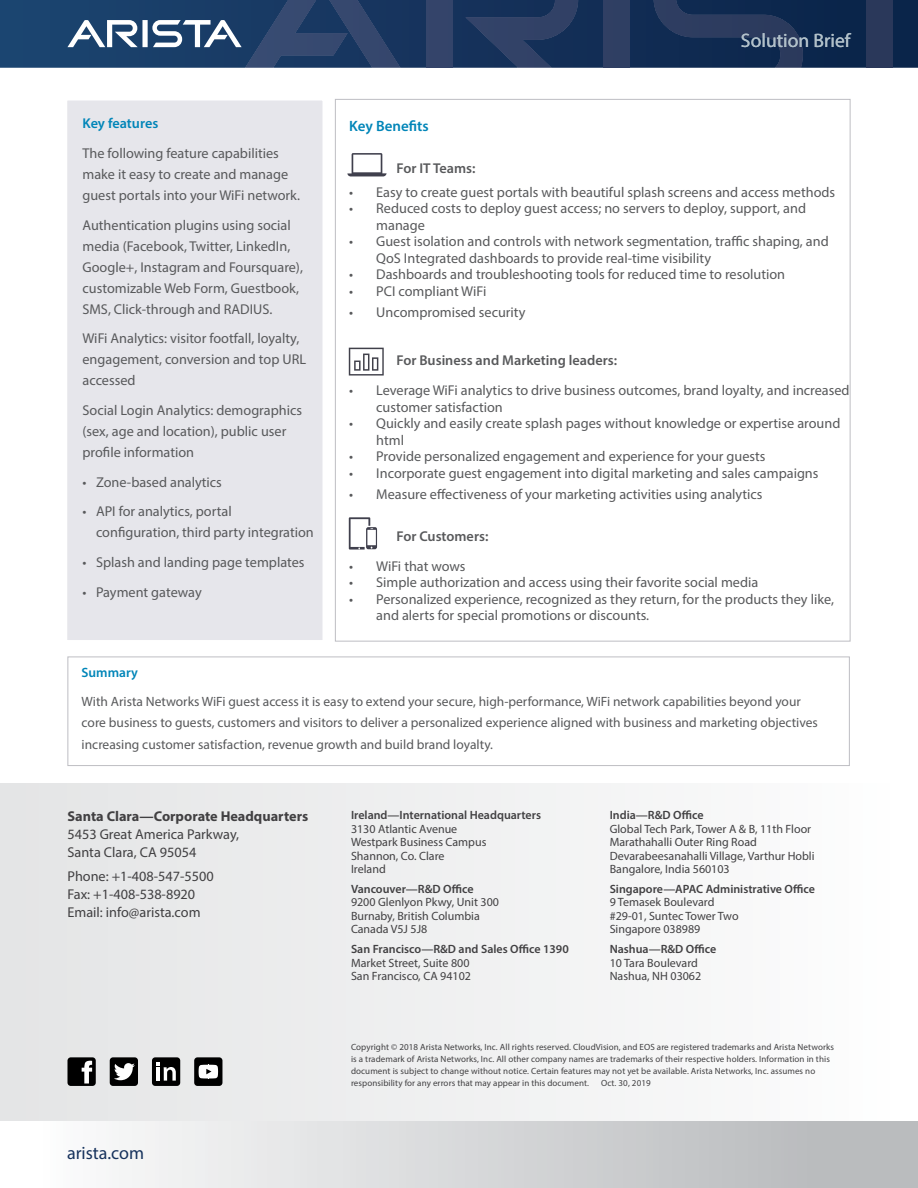
<style>
.page{position:relative;width:918px;height:1188px;background:#fff}
.page>*{position:absolute;margin:0;border:0;box-sizing:border-box;transform-origin:0 0}
.t1{font:19.5px "Myriad Pro";color:#b1c0c9}
.t2{font:18px "Myriad Pro";color:#16325c}
.t3{font:600 15px "Myriad Pro";color:#0085b8}
.t4{font:14.25px/21px "Myriad Pro";color:#58595b}
.t5{font:14.25px/18px "Myriad Pro";color:#414042}
.t6{font:600 14.25px "Myriad Pro";color:#58595b}
.t7{font:700 14.25px "Myriad Pro";color:#414042}
.t8{font:600 14.25px "Myriad Pro";letter-spacing:-.005em;color:#0085b8}
.t9{font:13.5px/21px "Myriad Pro";color:#58595b}
.t10{font:600 13.5px "Myriad Pro";color:#0085b8}
.t11{font:12px/13.5px "Myriad Pro";color:#414042}
.t12{font:600 12px "Myriad Pro";color:#414042}
.t13{font:9px/12px "Myriad Pro";letter-spacing:.01em;color:#414042}
</style>
<div class="page">
<svg style="left:0;top:0;width:918px;height:68px;background:#13325a"></svg>
<div style="left:426px;top:0;width:26px;height:68px;background:#34446a"></div>
<svg style="left:465px;top:0;width:113px;height:68px;background:#22385f"></svg>
<svg style="left:67px;top:0;width:333px;height:68px;background:#334f75"></svg>
<div style="left:604px;top:0;width:26px;height:68px;background:#2f3f63"></div>
<svg style="left:654px;top:0;width:149px;height:68px;background:#1a3156"></svg>
<div style="left:867px;top:0;width:26px;height:68px;background:#2a385a"></div>
<div style="left:0;top:1120px;width:918px;height:68px;background:linear-gradient(to right,#fff,#b3b5b7)"></div>
<div style="left:0;top:783px;width:918px;height:337px;background:linear-gradient(to right,#e3e4e5,#fdfefe)"></div>
<div style="left:67px;top:1057px;width:29px;height:29px;background:#000;border-radius:3px"></div>
<div style="left:110px;top:1057px;width:28px;height:29px;background:#000;border-radius:3px"></div>
<div style="left:152px;top:1057px;width:28px;height:29px;background:#000;border-radius:3px"></div>
<div style="left:194px;top:1057px;width:28px;height:29px;background:#000;border-radius:3px"></div>
<svg style="left:82px;top:1060px;width:10px;height:24px"></svg>
<svg style="left:114px;top:1063px;width:21px;height:17px"></svg>
<svg style="left:157px;top:1063px;width:19px;height:18px"></svg>
<svg style="left:199px;top:1065px;width:19px;height:14px"></svg>
<div style="left:66px;top:99px;width:258px;height:543px;background:#e6e6eb;border:2px solid #fff"></div>
<svg style="left:349px;top:348px;width:35px;height:28px"></svg>
<svg style="left:349px;top:517px;width:28px;height:33px"></svg>
<svg style="left:347px;top:153px;width:40px;height:23px"></svg>
<div style="left:68px;top:657px;width:782px;height:109px;border:1px solid #bebec3"></div>
<p class="t8" style="left:83px;top:115px;width:77px">Key features</p>
<p class="t4" style="left:83px;top:143px;width:219px">The following feature capabilities make it easy to create and manage guest portals into your WiFi network.</p>
<p class="t4" style="left:83px;top:214px;width:222px">Authentication plugins using social media (Facebook, Twitter, LinkedIn, Google+, Instagram and Foursquare), customizable Web Form, Guestbook, SMS, Click-through and RADIUS.</p>
<p class="t4" style="left:83px;top:328px;width:225px">WiFi Analytics: visitor footfall, loyalty, engagement, conversion and top URL accessed</p>
<p class="t4" style="left:83px;top:400px;width:221px">Social Login Analytics: demographics (sex, age and location), public user profile information</p>
<p class="t4" style="left:83px;top:471px;width:141px">• Zone-based analytics</p>
<p class="t4" style="left:96px;top:501px;width:219px;text-indent:-13px">• API for analytics, portal configuration, third party integration</p>
<p class="t4" style="left:83px;top:552px;width:224px">• Splash and landing page templates</p>
<p class="t4" style="left:83px;top:581px;width:121px">• Payment gateway</p>
<h1 class="t1" style="left:741px;top:29px;width:111px">Solution Brief</h1>
<p class="t3" style="left:349px;top:117px;width:81px">Key Benefits</p>
<p class="t6" style="left:396px;top:160px;width:80px">For IT Teams:</p>
<p class="t4" style="left:349px;top:181px;width:487px">• Easy to create guest portals with beautiful splash screens and access methods</p>
<p class="t4" style="left:376px;top:200px;width:431px;line-height:16.5px;text-indent:-27px">• Reduced costs to deploy guest access; no servers to deploy, support, and manage</p>
<p class="t4" style="left:376px;top:233px;width:454px;line-height:16.5px;text-indent:-27px">• Guest isolation and controls with network segmentation, traffic shaping, and<br>QoS Integrated dashboards to provide real-time visibility</p>
<p class="t4" style="left:349px;top:264px;width:437px">• Dashboards and troubleshooting tools for reduced time to resolution</p>
<p class="t4" style="left:349px;top:280px;width:139px">• PCI compliant WiFi</p>
<p class="t4" style="left:349px;top:301px;width:178px">• Uncompromised security</p>
<p class="t6" style="left:396px;top:352px;width:222px">For Business and Marketing leaders:</p>
<p class="t4" style="left:376px;top:382px;width:475px;line-height:16.5px;text-indent:-27px">• Leverage WiFi analytics to drive business outcomes, brand loyalty, and increased customer satisfaction</p>
<p class="t4" style="left:376px;top:415px;width:466px;line-height:16.5px;text-indent:-27px">• Quickly and easily create splash pages without knowledge or expertise around html</p>
<p class="t4" style="left:349px;top:446px;width:418px">• Provide personalized engagement and experience for your guests</p>
<p class="t4" style="left:349px;top:462px;width:471px">• Incorporate guest engagement into digital marketing and sales campaigns</p>
<p class="t4" style="left:349px;top:483px;width:415px">• Measure effectiveness of your marketing activities using analytics</p>
<p class="t6" style="left:396px;top:527px;width:93px">For Customers:</p>
<p class="t4" style="left:349px;top:555px;width:118px">• WiFi that wows</p>
<p class="t4" style="left:349px;top:572px;width:411px">• Simple authorization and access using their favorite social media</p>
<p class="t4" style="left:376px;top:591px;width:459px;line-height:16.5px;text-indent:-27px">• Personalized experience, recognized as they return, for the products they like, and alerts for special promotions or discounts.</p>
<p class="t10" style="left:82px;top:664px;width:58px">Summary</p>
<p class="t9" style="left:82px;top:691px;width:738px">With Arista Networks WiFi guest access it is easy to extend your secure, high-performance, WiFi network capabilities beyond your core business to guests, customers and visitors to deliver a personalized experience aligned with business and marketing objectives increasing customer satisfaction, revenue growth and build brand loyalty.</p>
<p class="t7" style="left:68px;top:807px;width:242px">Santa Clara—Corporate Headquarters</p>
<p class="t5" style="left:68px;top:825px;width:173px">5453 Great America Parkway,<br>Santa Clara, CA 95054</p>
<p class="t5" style="left:68px;top:867px;width:148px">Phone: +1-408-547-5500<br>Fax: +1-408-538-8920<br>Email: info@arista.com</p>
<p class="t2" style="left:67px;top:1142px;width:79px">arista.com</p>
<p class="t12" style="left:351px;top:807px;width:192px">Ireland—International Headquarters</p>
<p class="t11" style="left:351px;top:822px;width:137px">3130 Atlantic Avenue<br>Westpark Business Campus<br>Shannon, Co. Clare<br>Ireland</p>
<p class="t12" style="left:351px;top:881px;width:124px">Vancouver—R&amp;D Office</p>
<p class="t11" style="left:351px;top:896px;width:150px">9200 Glenlyon Pkwy, Unit 300<br>Burnaby, British Columbia<br>Canada V5J 5J8</p>
<p class="t12" style="left:351px;top:942px;width:219px">San Francisco—R&amp;D and Sales Office 1390</p>
<p class="t11" style="left:351px;top:956px;width:122px">Market Street, Suite 800<br>San Francisco, CA 94102</p>
<p class="t12" style="left:610px;top:807px;width:95px">India—R&amp;D Office</p>
<p class="t11" style="left:610px;top:822px;width:206px">Global Tech Park, Tower A &amp; B, 11th Floor Marathahalli Outer Ring Road Devarabeesanahalli Village, Varthur Hobli Bangalore, India 560103</p>
<p class="t12" style="left:610px;top:881px;width:207px">Singapore—APAC Administrative Office</p>
<p class="t11" style="left:610px;top:896px;width:130px">9 Temasek Boulevard #29-01, Suntec Tower Two<br>Singapore 038989</p>
<p class="t12" style="left:610px;top:942px;width:108px">Nashua—R&amp;D Office</p>
<p class="t11" style="left:610px;top:956px;width:93px">10 Tara Boulevard<br>Nashua, NH 03062</p>
<p class="t13" style="left:351px;top:1041px;width:485px">Copyright © 2018 Arista Networks, Inc. All rights reserved. CloudVision, and EOS are registered trademarks and Arista Networks is a trademark of Arista Networks, Inc. All other company names are trademarks of their respective holders. Information in this document is subject to change without notice. Certain features may not yet be available. Arista Networks, Inc. assumes no responsibility for any errors that may appear in this document.</p>
<p class="t13" style="left:601px;top:1077px;width:51px">Oct. 30, 2019</p>
</div>
